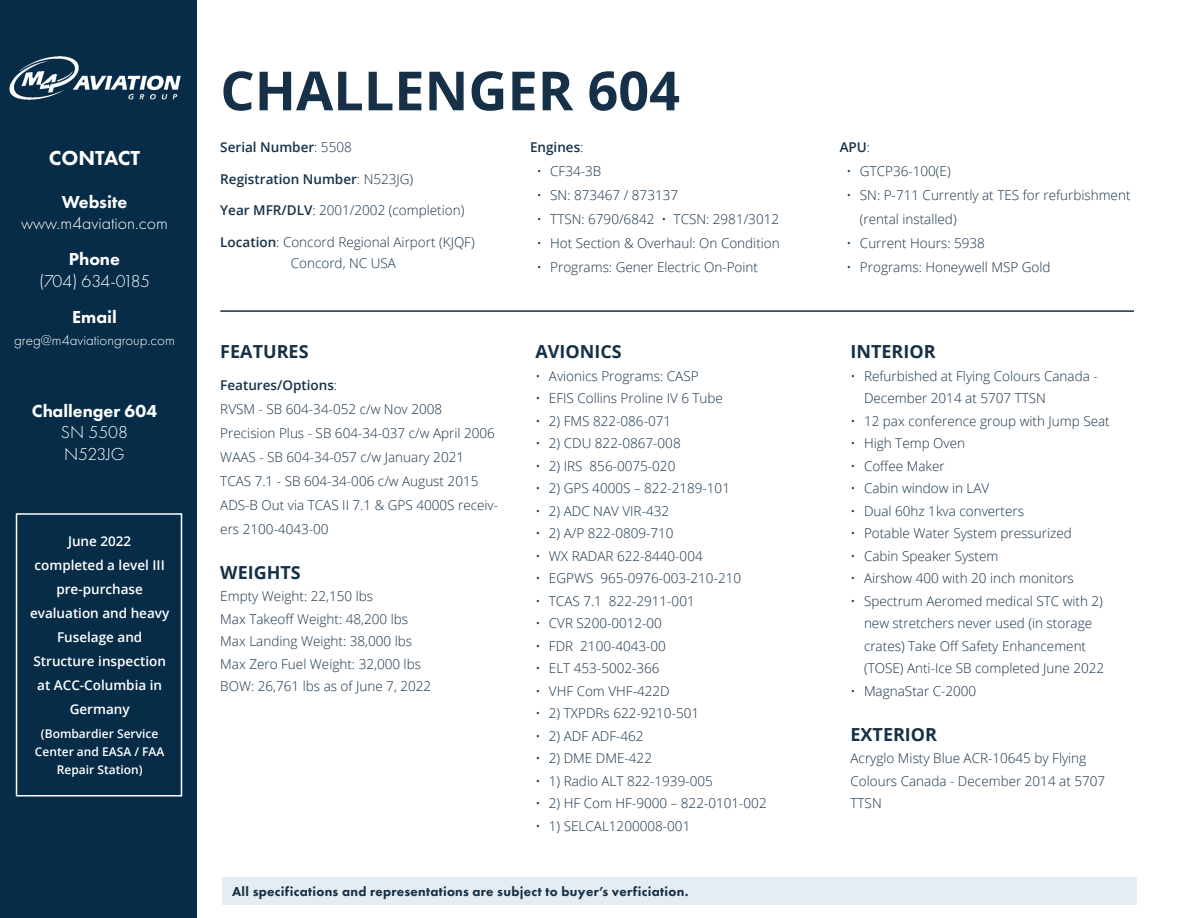
<style>
.page{position:relative;width:1188px;height:918px;background:#fff}
.page>*{position:absolute;margin:0;border:0;box-sizing:border-box;transform-origin:0 0}
.t1{font:700 54px "Open Sans";color:#163147}
.t2{font:800 21px "Futura PT";color:#fff}
.t3{font:700 18px "Open Sans";color:#163147}
.t4{font:800 18px "Futura PT";color:#fff}
.t5{font:300 18px/21.6px "Futura PT";color:#fff}
.t6{font:300 18px "Futura PT";letter-spacing:-.04em;color:#fff}
.t7{font:300 15px "Futura PT";color:#fff}
.t8{font:300 13.5px/22.5px "Open Sans";color:#163147}
.t9{font:600 13.5px/24px "Open Sans";color:#fff;text-align:center}
.t10{font:600 13.5px "Open Sans";color:#163147}
.t11{font:800 13.5px "Futura PT";letter-spacing:.02em;color:#163147}
.t12{font:600 12px/18px "Open Sans";color:#fff;text-align:center}
.s1{font-weight:300}
.s2{font-weight:600}
</style>
<div class="page">
<div style="left:0;top:0;width:197px;height:918px;background:#062c47"></div>
<img style="left:9px;top:56px;width:172px;height:44px">
<div style="left:222px;top:878px;width:915px;height:27px;background:#e5edf3"></div>
<hr style="left:220px;top:310px;width:914px;height:2px;background:#163147">
<div style="left:16px;top:513px;width:166px;height:283px;border:2px solid #fff"></div>
<h2 class="t2" style="left:49px;top:144px;width:93px">CONTACT</h2>
<h3 class="t4" style="left:62px;top:190px;width:67px">Website</h3>
<h3 class="t5" style="left:21px;top:213px;width:148px">www.m4aviation.com</h3>
<h3 class="t4" style="left:69px;top:248px;width:53px">Phone</h3>
<h3 class="t6" style="left:39px;top:271px;width:112px">(704) 634-0185</h3>
<h3 class="t4" style="left:72px;top:306px;width:46px">Email</h3>
<p class="t7" style="left:14px;top:331px;width:162px">greg@m4aviationgroup.com</p>
<h3 class="t4" style="left:32px;top:399px;width:127px">Challenger 604</h3>
<h3 class="t5" style="left:61px;top:421px;width:69px">SN 5508<br>N523JG</h3>
<p class="t9" style="left:35px;top:529px;width:132px">June 2022 completed a level III pre-purchase</p>
<p class="t9" style="left:30px;top:601px;width:141px">evaluation and heavy<br>Fuselage and</p>
<p class="t9" style="left:33px;top:649px;width:134px">Structure inspection at ACC-Columbia in<br>Germany</p>
<p class="t12" style="left:35px;top:724px;width:131px">(Bombardier Service<br>Center and EASA / FAA<br>Repair Station)</p>
<p class="t1" style="left:220px;top:53px;width:461px">CHALLENGER 604</p>
<p class="t10" style="left:530px;top:138px;width:55px">Engines<span class="s1">:</span></p>
<p class="t8" style="left:537px;top:160px;width:66px">• CF34-3B</p>
<p class="t8" style="left:537px;top:184px;width:143px">• SN: 873467 / 873137</p>
<p class="t8" style="left:537px;top:208px;width:244px">• TTSN: 6790/6842 • TCSN: 2981/3012</p>
<p class="t8" style="left:537px;top:232px;width:245px">• Hot Section &amp; Overhaul: On Condition</p>
<p class="t8" style="left:537px;top:256px;width:223px">• Programs: Gener Electric On-Point</p>
<p class="t10" style="left:220px;top:138px;width:133px">Serial Number<span class="s1">: 5508</span></p>
<p class="t10" style="left:220px;top:169px;width:195px">Registration Number<span class="s1">: N523JG)</span></p>
<p class="t8" style="left:220px;top:199px;width:246px"><span class="s2">Year MFR/DLV</span>: 2001/2002 (completion)</p>
<p class="t8" style="left:220px;top:230px;width:256px"><span class="s2">Location</span>: Concord Regional Airport (KJQF)</p>
<p class="t8" style="left:291px;top:251px;width:107px">Concord, NC USA</p>
<p class="t3" style="left:220px;top:339px;width:90px">FEATURES</p>
<p class="t10" style="left:220px;top:376px;width:118px">Features/Options<span class="s1">:</span></p>
<p class="t8" style="left:220px;top:397px;width:223px">RVSM - SB 604-34-052 c/w Nov 2008</p>
<p class="t8" style="left:220px;top:421px;width:276px">Precision Plus - SB 604-34-037 c/w April 2006</p>
<p class="t8" style="left:220px;top:445px;width:245px">WAAS - SB 604-34-057 c/w January 2021</p>
<p class="t8" style="left:220px;top:469px;width:260px">TCAS 7.1 - SB 604-34-006 c/w August 2015</p>
<p class="t8" style="left:220px;top:493px;width:279px;line-height:24px">ADS-B Out via TCAS II 7.1 &amp; GPS 4000S receiv&shy;ers 2100-4043-00</p>
<p class="t3" style="left:220px;top:560px;width:82px">WEIGHTS</p>
<p class="t8" style="left:220px;top:585px;width:154px">Empty Weight: 22,150 lbs</p>
<p class="t8" style="left:220px;top:607px;width:189px">Max Takeoff Weight: 48,200 lbs</p>
<p class="t8" style="left:220px;top:630px;width:193px">Max Landing Weight: 38,000 lbs</p>
<p class="t8" style="left:220px;top:652px;width:202px">Max Zero Fuel Weight: 32,000 lbs</p>
<p class="t8" style="left:220px;top:675px;width:212px">BOW: 26,761 lbs as of June 7, 2022</p>
<p class="t3" style="left:535px;top:339px;width:88px">AVIONICS</p>
<p class="t8" style="left:535px;top:364px;width:165px">• Avionics Programs: CASP</p>
<p class="t8" style="left:535px;top:387px;width:189px">• EFIS Collins Proline IV 6 Tube</p>
<p class="t8" style="left:535px;top:409px;width:137px">• 2) FMS 822-086-071</p>
<p class="t8" style="left:535px;top:432px;width:147px">• 2) CDU 822-0867-008</p>
<p class="t8" style="left:535px;top:454px;width:141px">• 2) IRS 856-0075-020</p>
<p class="t8" style="left:535px;top:477px;width:196px">• 2) GPS 4000S – 822-2189-101</p>
<p class="t8" style="left:535px;top:499px;width:135px">• 2) ADC NAV VIR-432</p>
<p class="t8" style="left:535px;top:522px;width:140px">• 2) A/P 822-0809-710</p>
<p class="t8" style="left:535px;top:544px;width:169px">• WX RADAR 622-8440-004</p>
<p class="t8" style="left:535px;top:567px;width:207px">• EGPWS 965-0976-003-210-210</p>
<p class="t8" style="left:535px;top:589px;width:161px">• TCAS 7.1 822-2911-001</p>
<p class="t8" style="left:535px;top:612px;width:128px">• CVR S200-0012-00</p>
<p class="t8" style="left:535px;top:634px;width:132px">• FDR 2100-4043-00</p>
<p class="t8" style="left:535px;top:657px;width:126px">• ELT 453-5002-366</p>
<p class="t8" style="left:535px;top:679px;width:136px">• VHF Com VHF-422D</p>
<p class="t8" style="left:535px;top:702px;width:165px">• 2) TXPDRs 622-9210-501</p>
<p class="t8" style="left:535px;top:724px;width:110px">• 2) ADF ADF-462</p>
<p class="t8" style="left:535px;top:747px;width:118px">• 2) DME DME-422</p>
<p class="t8" style="left:535px;top:769px;width:179px">• 1) Radio ALT 822-1939-005</p>
<p class="t8" style="left:535px;top:792px;width:233px">• 2) HF Com HF-9000 – 822-0101-002</p>
<p class="t8" style="left:535px;top:814px;width:156px">• 1) SELCAL1200008-001</p>
<p class="t11" style="left:232px;top:883px;width:458px">All specifications and representations are subject to buyer’s verficiation.</p>
<p class="t10" style="left:840px;top:138px;width:32px">APU<span class="s1">:</span></p>
<p class="t8" style="left:846px;top:160px;width:106px">• GTCP36-100(E)</p>
<p class="t8" style="left:860px;top:183px;width:272px;line-height:24px;text-indent:-14px">• SN: P-711 Currently at TES for refurbishment (rental installed)</p>
<p class="t8" style="left:846px;top:232px;width:140px">• Current Hours: 5938</p>
<p class="t8" style="left:846px;top:256px;width:206px">• Programs: Honeywell MSP Gold</p>
<p class="t3" style="left:850px;top:339px;width:87px">INTERIOR</p>
<p class="t8" style="left:864px;top:364px;width:235px;text-indent:-14px">• Refurbished at Flying Colours Canada -<br>December 2014 at 5707 TTSN</p>
<p class="t8" style="left:850px;top:409px;width:261px">• 12 pax conference group with Jump Seat</p>
<p class="t8" style="left:850px;top:432px;width:116px">• High Temp Oven</p>
<p class="t8" style="left:850px;top:454px;width:96px">• Coffee Maker</p>
<p class="t8" style="left:850px;top:477px;width:140px">• Cabin window in LAV</p>
<p class="t8" style="left:850px;top:499px;width:175px">• Dual 60hz 1kva converters</p>
<p class="t8" style="left:850px;top:522px;width:223px">• Potable Water System pressurized</p>
<p class="t8" style="left:850px;top:544px;width:149px">• Cabin Speaker System</p>
<p class="t8" style="left:850px;top:567px;width:225px">• Airshow 400 with 20 inch monitors</p>
<p class="t8" style="left:864px;top:589px;width:242px;text-indent:-14px">• Spectrum Aeromed medical STC with 2) new stretchers never used (in storage crates) Take Off Safety Enhancement (TOSE) Anti-Ice SB completed June 2022</p>
<p class="t8" style="left:850px;top:679px;width:127px">• MagnaStar C-2000</p>
<p class="t3" style="left:850px;top:722px;width:88px">EXTERIOR</p>
<p class="t8" style="left:850px;top:747px;width:256px">Acryglo Misty Blue ACR-10645 by Flying<br>Colours Canada - December 2014 at 5707<br>TTSN</p>
</div>
